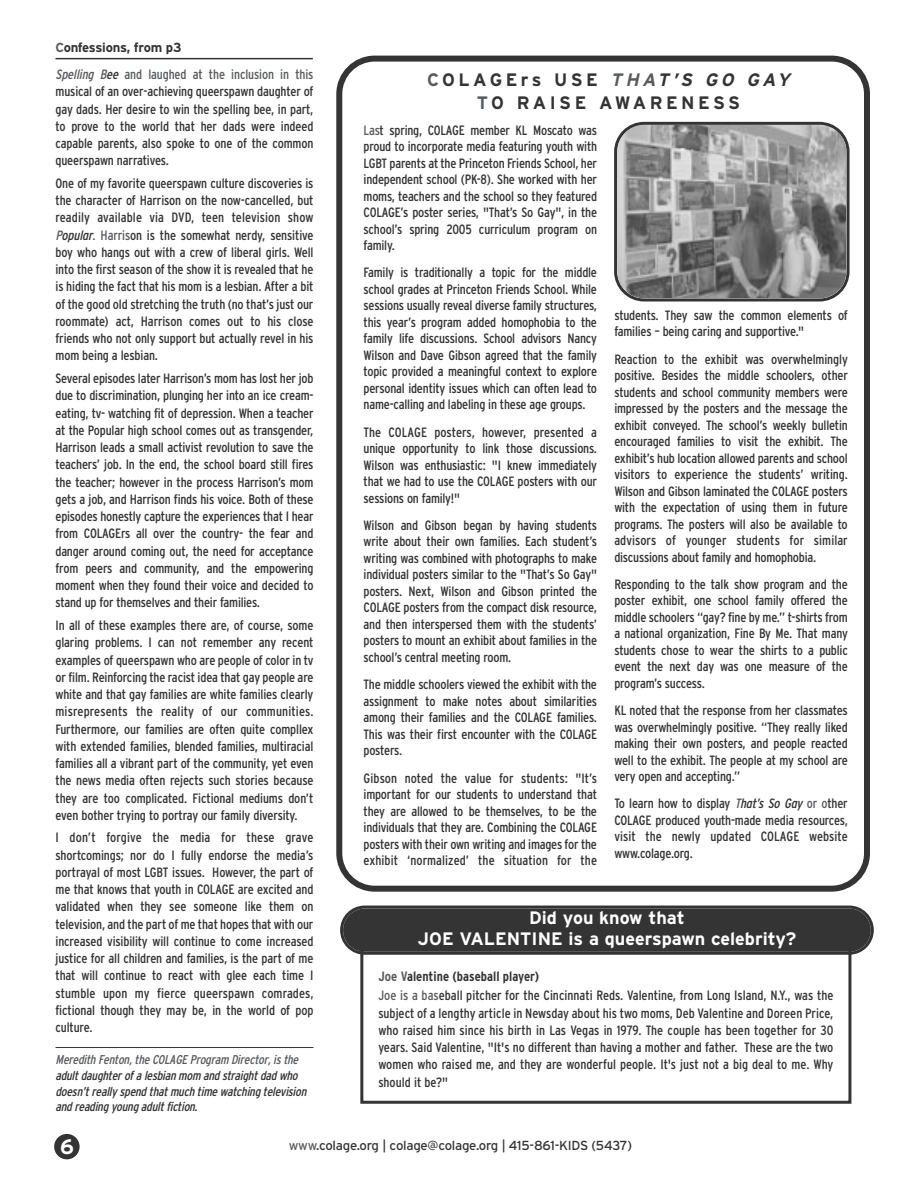
<style>
.page{position:relative;width:918px;height:1188px;background:#fff}
.page>*{position:absolute;margin:0;border:0;box-sizing:border-box;transform-origin:0 0}
.t1{font:700 21px "Interstate";color:#fff}
.t2{font:700 18px/21px "Interstate";color:#fff;text-align:center}
.t3{font:700 18px/22.5px "Interstate";letter-spacing:.19em;color:#343434;text-align:center}
.t4{font:condensed 13.5px/16.5px "Interstate";letter-spacing:-.015em;color:#343434;text-align:justify}
.t5{font:13.2px "Interstate";letter-spacing:-.02em;color:#343434}
.t6{font:700 13.2px "Interstate";letter-spacing:-.02em;color:#343434}
.t7{font:italic condensed 12.75px/15.8px "Interstate";color:#343434}
.t8{font:italic condensed 12.75px "Interstate";color:#5a5b5d}
.s1{color:#5a5b5d}
.s2{font-style:italic;color:#5a5b5d}
.s3{font-style:italic}
.s4{font-weight:700;color:#5a5b5d}
.s5{font-weight:700}
</style>
<div class="page">
<svg style="left:336px;top:56px;width:534px;height:836px"></svg>
<div style="left:54px;top:1134px;width:26px;height:25px;background:#343434;border-radius:50%"></div>
<hr style="left:56px;top:1047px;width:258px;height:1px;background:#343434">
<hr style="left:56px;top:58px;width:257px;height:1px;background:#343434">
<div style="left:360px;top:926px;width:491px;height:178px;border:3px solid #343434"></div>
<svg style="left:340px;top:906px;width:534px;height:49px;background:#3b3b3b"></svg>
<svg style="left:614px;top:122px;width:236px;height:180px;background:#8e8e8e"></svg>
<p class="t6" style="left:56px;top:43px;width:127px"><span class="s1">C</span>onfessions, from p3</p>
<p class="t4" style="left:55px;top:67px;width:260px;line-height:17.2px"><span class="s2">Spelling B</span><span class="s3">ee</span> <span class="s1">and laughed at the inclusion in this </span>musical of an over-achieving queerspawn daughter of gay dads. Her desire to win the spelling bee, in part, to prove to the world that her dads were indeed capable parents, also spoke to one of the common queerspawn narratives.</p>
<p class="t4" style="left:56px;top:176px;width:260px;line-height:17.2px">One of my favorite queerspawn culture discoveries is the character of Harrison on the now-cancelled, but readily available via DVD, teen television show <span class="s2">P</span><span class="s3">opular</span><span class="s1">. Harris</span>on is the somewhat nerdy, sensitive boy who hangs out with a crew of liberal girls. Well into the first season of the show it is revealed that he is hiding the fact that his mom is a lesbian. After a bit of the good old stretching the truth (no that’s just our roommate) act, Harrison comes out to his close friends who not only support but actually revel in his mom being a lesbian.</p>
<p class="t4" style="left:56px;top:371px;width:260px;line-height:17.2px">Several episodes later Harrison’s mom has lost her job due to discrimination, plunging her into an ice cream&shy;eating, tv- watching fit of depression. When a teacher at the Popular high school comes out as transgender, Harrison leads a small activist revolution to save the teachers’ job. In the end, the school board still fires the teacher; however in the process Harrison’s mom gets a job, and Harrison finds his voice. Both of these episodes honestly capture the experiences that I hear from COLAGErs all over the country- the fear and danger around coming out, the need for acceptance from peers and community, and the empowering moment when they found their voice and decided to stand up for themselves and their families.</p>
<p class="t4" style="left:56px;top:618px;width:260px;line-height:17.2px">In all of these examples there are, of course, some glaring problems. I can not remember any recent examples of queerspawn who are people of color in tv or film. Reinforcing the racist idea that gay people are white and that gay families are white families clearly misrepresents the reality of our communities.<br>Furthermore, our families are often quite compllex with extended families, blended families, multiracial families all a vibrant part of the community, yet even the news media often rejects such stories because they are too complicated. Fictional mediums don’t even bother trying to portray our family diversity.</p>
<p class="t4" style="left:56px;top:830px;width:260px;line-height:17.2px">I don’t forgive the media for these grave shortcomings; nor do I fully endorse the media’s portrayal of most LGBT issues. However, the part of me that knows that youth in COLAGE are excited and validated when they see someone like them on television, and the part of me that hopes that with our increased visibility will continue to come increased justice for all children and families, is the part of me that will continue to react with glee each time I stumble upon my fierce queerspawn comrades, fictional though they may be, in the world of pop culture.</p>
<p class="t8" style="left:56px;top:1055px;width:247px">Meredith Fenton,the COLAGE Program Director,isthe</p>
<p class="t7" style="left:56px;top:1068px;width:255px">adultdaughterofa lesbian mom and straightdad who doesn’treally spend thatmuch time watching television and reading young adultfiction.</p>
<h2 class="t3" style="left:427px;top:70px;width:364px"><span class="s1">C</span>OLAGErs USE <span class="s2">THA</span><span class="s3">T’S GO GAY<br></span><span class="s1">T</span>O RAISE AWARENESS</h2>
<p class="t4" style="left:364px;top:123px;width:235px"><span class="s1">Las</span>t spring, COLAGE member KL Moscato was proud to incorporate media featuring youth with LGBT parents at the Princeton Friends School, her independent school (PK-8). She worked with her moms, teachers and the school so they featured COLAGE’s poster series, "That’s So Gay", in the school’s spring 2005 curriculum program on family.</p>
<p class="t4" style="left:364px;top:265px;width:235px">Family is traditionally a topic for the middle school grades at Princeton Friends School. While sessions usually reveal diverse family structures, this year’s program added homophobia to the family life discussions. School advisors Nancy Wilson and Dave Gibson agreed that the family topic provided a meaningful context to explore personal identity issues which can often lead to name-calling and labeling in these age groups.</p>
<p class="t4" style="left:364px;top:425px;width:235px">The COLAGE posters, however, presented a unique opportunity to link those discussions.<br>Wilson was enthusiastic: "I knew immediately that we had to use the COLAGE posters with our sessions on family!"</p>
<p class="t4" style="left:364px;top:518px;width:235px">Wilson and Gibson began by having students write about their own families. Each student’s writing was combined with photographs to make individual posters similar to the "That’s So Gay" posters. Next, Wilson and Gibson printed the COLAGE posters from the compact disk resource, and then interspersed them with the students’ posters to mount an exhibit about families in the school’s central meeting room.</p>
<p class="t4" style="left:364px;top:677px;width:235px">The middle schoolers viewed the exhibit with the assignment to make notes about similarities among their families and the COLAGE families.<br>This was their first encounter with the COLAGE posters.</p>
<p class="t4" style="left:364px;top:771px;width:235px">Gibson noted the value for students: "It’s important for our students to understand that they are allowed to be themselves, to be the individuals that they are. Combining the COLAGE posters with their own writing and images for the exhibit ‘normalized’ the situation for the</p>
<p class="t4" style="left:614px;top:308px;width:235px">students. They saw the common elements of families – being caring and supportive."</p>
<p class="t4" style="left:614px;top:352px;width:235px">Reaction to the exhibit was overwhelmingly positive. Besides the middle schoolers, other students and school community members were impressed by the posters and the message the exhibit conveyed. The school’s weekly bulletin encouraged families to visit the exhibit. The exhibit’s hub location allowed parents and school visitors to experience the students’ writing.<br>Wilson and Gibson laminated the COLAGE posters with the expectation of using them in future programs. The posters will also be available to advisors of younger students for similar discussions about family and homophobia.</p>
<p class="t4" style="left:614px;top:577px;width:235px">Responding to the talk show program and the poster exhibit, one school family offered the middle schoolers “gay? fine by me.” t-shirts from a national organization, Fine By Me. That many students chose to wear the shirts to a public event the next day was one measure of the program’s success.</p>
<p class="t4" style="left:614px;top:703px;width:235px">KL noted that the response from her classmates was overwhelmingly positive. “They really liked making their own posters, and people reacted well to the exhibit. The people at my school are very open and accepting.”</p>
<p class="t4" style="left:614px;top:797px;width:235px">To learn how to display <span class="s2">T</span><span class="s3">hat’s So Gay</span> <span class="s1">or o</span>ther COLAGE produced youth-made media resources, visit the newly updated COLAGE website www.colage.org.</p>
<h2 class="t2" style="left:418px;top:909px;width:380px">Did you know that<br>JOE VALENTINE is a queerspawn celebrity?</h2>
<p class="t4" style="left:378px;top:967px;width:457px;line-height:20px"><span class="s4">Joe V</span><span class="s5">alentine (baseball player)<br></span><span class="s1">Joe is a bas</span>eball pitcher for the Cincinnati Reds. Valentine, from Long Island, N.Y., was the</p>
<p class="t4" style="left:378px;top:1005px;width:457px;line-height:17.2px">subject of a lengthy article in Newsday about his two moms, Deb Valentine and Doreen Price, who raised him since his birth in Las Vegas in 1979. The couple has been together for 30 years. Said Valentine, "It's no different than having a mother and father. These are the two women who raised me, and they are wonderful people. It's just not a big deal to me. Why should it be?"</p>
<h1 class="t1" style="left:60px;top:1139px;width:15px">6</h1>
<p class="t5" style="left:289px;top:1140px;width:345px"><span class="s1">www</span>.colage.org | colage@colage.org | 415-861-KIDS (5437)</p>
</div>
